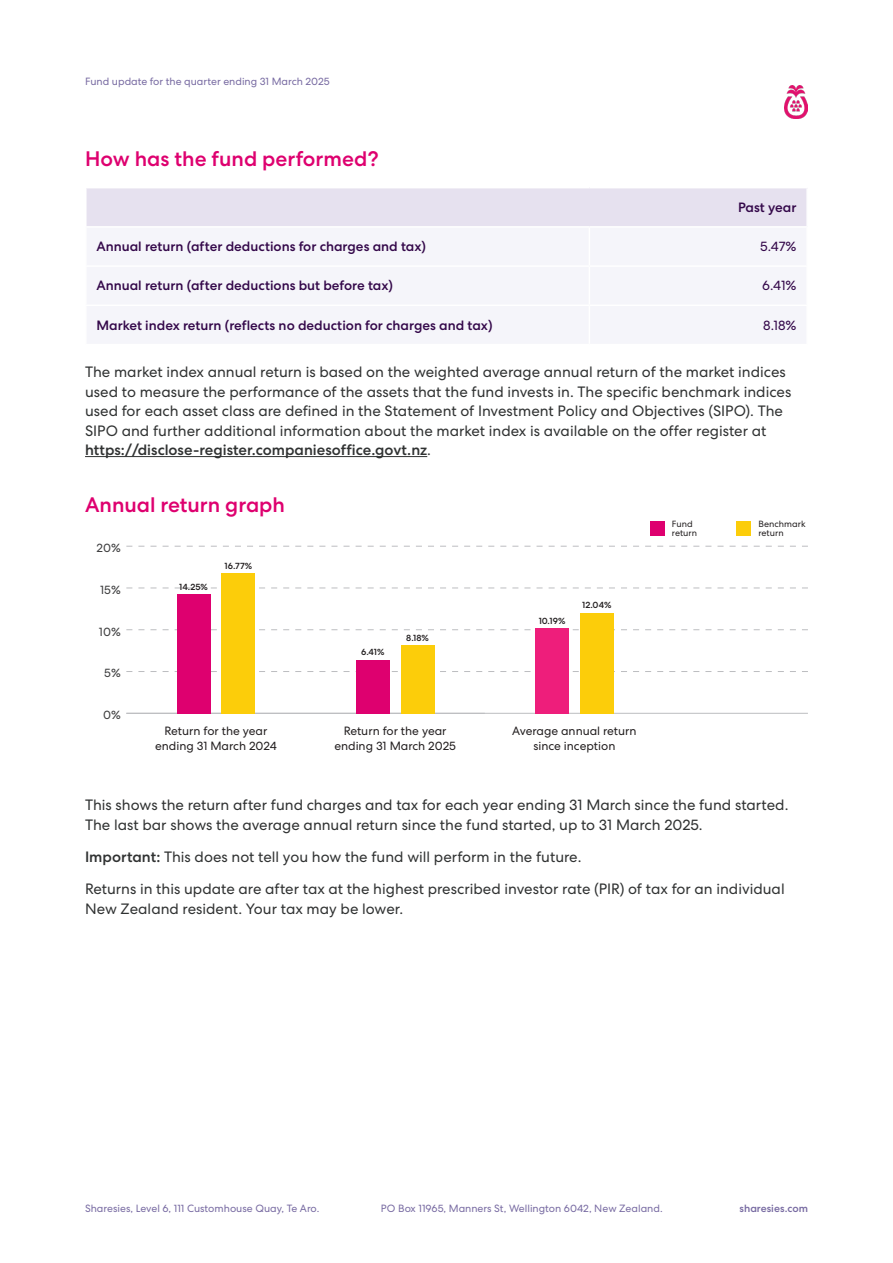
<style>
.page{position:relative;width:893px;height:1263px;background:#fff}
.page>*{position:absolute;margin:0;border:0;box-sizing:border-box;transform-origin:0 0}
.t1{font:500 21px "Centra No 2";color:#de006f}
.Body{font:15px/19.5px "Centra No 2";color:#303232}
.Header_Footer{font:500 13.5px "Centra No 2";color:#34084a}
.Header_Footer-2{font:13.5px "Centra No 2";color:#34084a}
.Header_Footer-3{font:12px/14.4px "Centra No 2";color:#231f20;text-align:center}
.t2{font:12px "Centra No 2";color:#3e3e3f}
.t3{font:10.5px "Centra No 2";color:#786ba2}
.t4{font:500 10.5px "Centra No 2";color:#786ba2}
.Header_Footer-4{font:500 9px "Centra No 2";color:#231f20}
.Header_Footer-5{font:9px/9px "Centra No 2";color:#231f20}
.s1{font-weight:500}
</style>
<div class="page">
<img style="left:784px;top:85px;width:24px;height:34px">
<hr style="left:126px;top:713px;width:682px;height:1px;background:#bcbdc0">
<svg style="left:126px;top:671px;width:682px;height:1px"></svg>
<svg style="left:126px;top:629px;width:682px;height:1px"></svg>
<svg style="left:126px;top:588px;width:682px;height:1px"></svg>
<svg style="left:126px;top:546px;width:682px;height:1px"></svg>
<div style="left:222px;top:573px;width:33px;height:140px;background:#fccd0a"></div>
<div style="left:401px;top:645px;width:33px;height:68px;background:#fccd0a"></div>
<div style="left:580px;top:613px;width:34px;height:100px;background:#fccd0a"></div>
<div style="left:177px;top:594px;width:33px;height:119px;background:#de006f"></div>
<div style="left:356px;top:660px;width:34px;height:53px;background:#de006f"></div>
<div style="left:535px;top:628px;width:34px;height:85px;background:#ee1e7b"></div>
<hr style="left:85px;top:456px;width:342px;height:1px;background:#303232">
<div style="left:86px;top:188px;width:721px;height:39px;background:#e6e1ef"></div>
<hr style="left:85px;top:188px;width:2px;height:38px;background:#fff">
<hr style="left:806px;top:188px;width:2px;height:38px;background:#fff">
<hr style="left:85px;top:226px;width:504px;height:2px;background:#fff">
<hr style="left:589px;top:226px;width:219px;height:2px;background:#fff">
<div style="left:650px;top:521px;width:15px;height:14px;background:#de006f"></div>
<div style="left:737px;top:521px;width:14px;height:14px;background:#fccd0a"></div>
<p class="t3" style="left:85px;top:75px;width:246px">Fund update for the quarter ending 31 March 2025</p>
<h2 class="t1" style="left:85px;top:146px;width:295px">How has the fund performed?</h2>
<p class="Header_Footer" style="left:738px;top:199px;width:60px">Past year</p>
<p class="Header_Footer" style="left:96px;top:239px;width:331px">Annual return (after deductions for charges and tax)</p>
<p class="Header_Footer-2" style="left:760px;top:239px;width:38px">5.47%</p>
<p class="Header_Footer" style="left:96px;top:278px;width:298px">Annual return (after deductions but before tax)</p>
<p class="Header_Footer-2" style="left:762px;top:278px;width:36px">6.41%</p>
<p class="Header_Footer" style="left:96px;top:317px;width:398px">Market index return (reflects no deduction for charges and tax)</p>
<p class="Header_Footer-2" style="left:763px;top:317px;width:35px">8.18%</p>
<p class="Body" style="left:85px;top:362px;width:708px">The market index annual return is based on the weighted average annual return of the market indices used to measure the performance of the assets that the fund invests in. The specific benchmark indices used for each asset class are defined in the Statement of Investment Policy and Objectives (SIPO). The SIPO and further additional information about the market index is available on the offer register at <span class="s1">https://disclose-register.companiesoffice.govt.nz</span>.</p>
<h2 class="t1" style="left:85px;top:493px;width:201px">Annual return graph</h2>
<p class="t2" style="left:96px;top:541px;width:26px">20%</p>
<p class="t2" style="left:100px;top:583px;width:22px">15%</p>
<p class="t2" style="left:99px;top:624px;width:23px">10%</p>
<p class="t2" style="left:104px;top:666px;width:18px">5%</p>
<p class="t2" style="left:103px;top:708px;width:19px">0%</p>
<p class="Header_Footer-4" style="left:179px;top:581px;width:30px">14.25%</p>
<p class="Header_Footer-4" style="left:225px;top:560px;width:29px">16.77%</p>
<p class="Header_Footer-3" style="left:155px;top:724px;width:123px">Return for the year ending 31 March 2024</p>
<p class="Header_Footer-4" style="left:361px;top:647px;width:25px">6.41%</p>
<p class="Header_Footer-4" style="left:406px;top:632px;width:24px">8.18%</p>
<p class="Header_Footer-4" style="left:539px;top:615px;width:28px">10.19%</p>
<p class="Header_Footer-4" style="left:582px;top:600px;width:31px">12.04%</p>
<p class="Header_Footer-3" style="left:334px;top:724px;width:123px">Return for the year ending 31 March 2025</p>
<p class="Header_Footer-3" style="left:512px;top:724px;width:126px">Average annual return since inception</p>
<p class="Header_Footer-5" style="left:672px;top:519px;width:27px">Fund return</p>
<p class="Header_Footer-5" style="left:759px;top:519px;width:48px">Benchmark return</p>
<p class="Body" style="left:85px;top:795px;width:705px">This shows the return after fund charges and tax for each year ending 31 March since the fund started.<br>The last bar shows the average annual return since the fund started, up to 31 March 2025.</p>
<p class="Body" style="left:85px;top:847px;width:498px"><span class="s1">Important:</span> This does not tell you how the fund will perform in the future.</p>
<p class="Body" style="left:85px;top:879px;width:701px">Returns in this update are after tax at the highest prescribed investor rate (PIR) of tax for an individual<br>New Zealand resident. Your tax may be lower.</p>
<p class="t3" style="left:85px;top:1202px;width:236px">Sharesies, Level 6, 111 Customhouse Quay, Te Aro.</p>
<p class="t3" style="left:381px;top:1202px;width:283px">PO Box 11965, Manners St, Wellington 6042, New Zealand.</p>
<p class="t4" style="left:740px;top:1202px;width:70px">sharesies.com</p>
</div>
